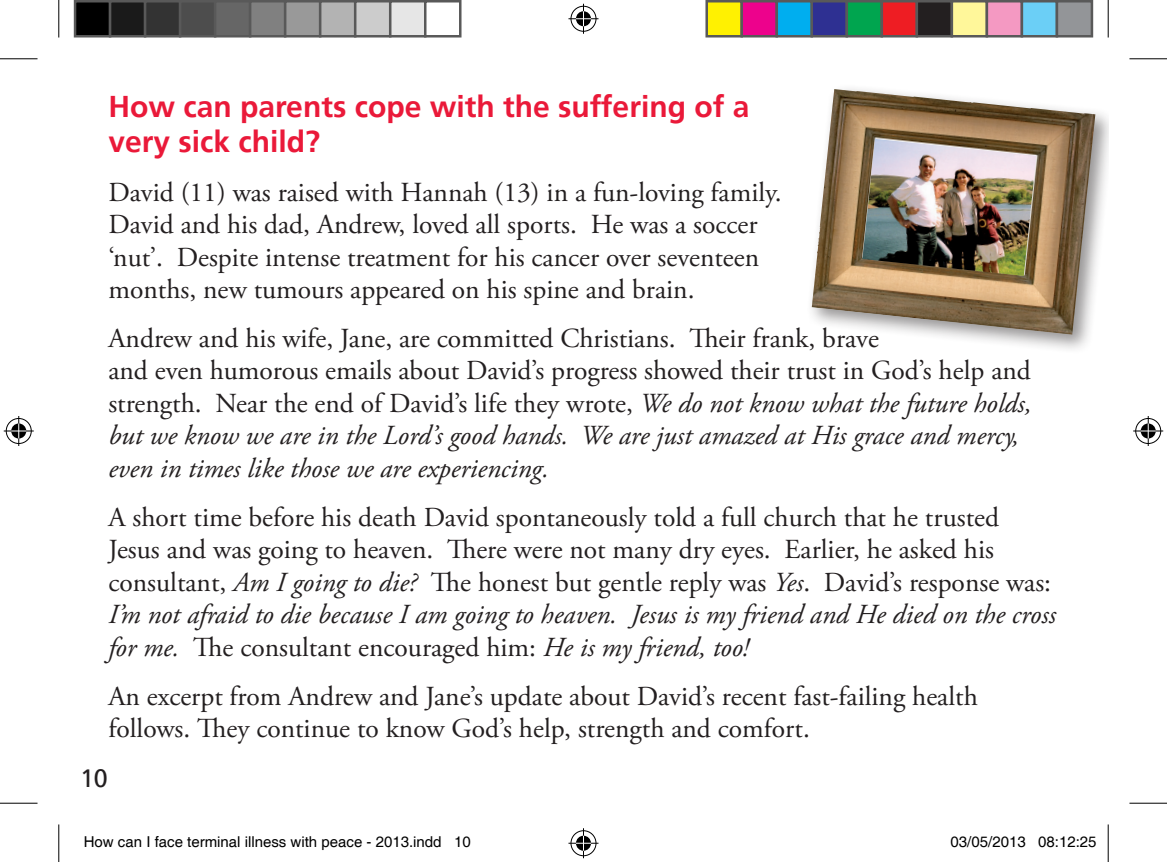
<style>
.page{position:relative;width:1167px;height:862px;background:#fff}
.page>*{position:absolute;margin:0;border:0;box-sizing:border-box;transform-origin:0 0}
.t1{font:700 30px/35px "Frutiger";color:#ea1939}
.t2{font:27.5px/32.5px "Adobe Garamond Pro";color:#231f20}
.t3{font:25px "Frutiger";color:#231f20}
.t4{font:15px "Helvetica";color:#000}
.s1{font-style:italic}
</style>
<div class="page">
<div style="left:806px;top:83px;width:302px;height:271px;background:#231f20;opacity:.48"></div>
<img style="left:811px;top:89px;width:284px;height:245px">
<img style="left:862px;top:139px;width:174px;height:137px">
<hr style="left:0;top:58px;width:38px;height:1px;background:#000">
<hr style="left:1129px;top:58px;width:37px;height:1px;background:#000">
<hr style="left:0;top:802px;width:38px;height:1px;background:#000">
<hr style="left:1129px;top:802px;width:37px;height:1px;background:#000">
<hr style="left:58px;top:0;width:1px;height:38px;background:#000">
<hr style="left:58px;top:824px;width:1px;height:38px;background:#000">
<hr style="left:1107px;top:0;width:1px;height:38px;background:#000">
<hr style="left:1107px;top:824px;width:1px;height:38px;background:#000">
<div style="left:569px;top:5px;width:28px;height:28px;border:3px solid #fff;border-radius:50%"></div>
<hr style="left:568px;top:17px;width:30px;height:3px;background:#fff">
<hr style="left:582px;top:4px;width:3px;height:30px;background:#fff">
<div style="left:574px;top:10px;width:18px;height:18px;border:3px solid #fff;border-radius:50%"></div>
<div style="left:570px;top:6px;width:26px;height:26px;border:1px solid #000;border-radius:50%"></div>
<hr style="left:568px;top:18px;width:30px;height:1px;background:#000">
<hr style="left:583px;top:4px;width:1px;height:30px;background:#000">
<svg style="left:576px;top:11px;width:15px;height:15px"></svg>
<div style="left:569px;top:829px;width:28px;height:28px;border:3px solid #fff;border-radius:50%"></div>
<hr style="left:568px;top:841px;width:30px;height:3px;background:#fff">
<hr style="left:582px;top:828px;width:3px;height:30px;background:#fff">
<div style="left:574px;top:834px;width:18px;height:18px;border:3px solid #fff;border-radius:50%"></div>
<div style="left:570px;top:830px;width:26px;height:26px;border:1px solid #000;border-radius:50%"></div>
<hr style="left:568px;top:842px;width:30px;height:1px;background:#000">
<hr style="left:583px;top:828px;width:1px;height:30px;background:#000">
<svg style="left:576px;top:835px;width:15px;height:15px"></svg>
<div style="left:5px;top:417px;width:28px;height:28px;border:3px solid #fff;border-radius:50%"></div>
<hr style="left:4px;top:429px;width:30px;height:3px;background:#fff">
<hr style="left:17px;top:416px;width:3px;height:30px;background:#fff">
<div style="left:10px;top:422px;width:18px;height:18px;border:3px solid #fff;border-radius:50%"></div>
<div style="left:6px;top:418px;width:26px;height:26px;border:1px solid #000;border-radius:50%"></div>
<hr style="left:4px;top:430px;width:30px;height:1px;background:#000">
<hr style="left:18px;top:416px;width:1px;height:30px;background:#000">
<svg style="left:11px;top:423px;width:15px;height:15px"></svg>
<div style="left:1134px;top:417px;width:28px;height:28px;border:3px solid #fff;border-radius:50%"></div>
<hr style="left:1133px;top:429px;width:30px;height:3px;background:#fff">
<hr style="left:1146px;top:416px;width:3px;height:30px;background:#fff">
<div style="left:1139px;top:422px;width:18px;height:18px;border:3px solid #fff;border-radius:50%"></div>
<div style="left:1135px;top:418px;width:25px;height:26px;border:1px solid #000;border-radius:50%"></div>
<hr style="left:1133px;top:430px;width:30px;height:1px;background:#000">
<hr style="left:1147px;top:416px;width:1px;height:30px;background:#000">
<svg style="left:1140px;top:423px;width:15px;height:15px"></svg>
<div style="left:75px;top:1px;width:35px;height:35px;background:#000"></div>
<div style="left:74px;top:0;width:37px;height:38px;border:2px solid #595959"></div>
<div style="left:110px;top:1px;width:35px;height:35px;background:#1a1a1a"></div>
<div style="left:109px;top:0;width:37px;height:38px;border:2px solid #595959"></div>
<div style="left:145px;top:1px;width:35px;height:35px;background:#333"></div>
<div style="left:144px;top:0;width:37px;height:38px;border:2px solid #595959"></div>
<div style="left:180px;top:1px;width:35px;height:35px;background:#4d4d4d"></div>
<div style="left:179px;top:0;width:37px;height:38px;border:2px solid #595959"></div>
<div style="left:215px;top:1px;width:35px;height:35px;background:#666"></div>
<div style="left:214px;top:0;width:37px;height:38px;border:2px solid #595959"></div>
<div style="left:250px;top:1px;width:35px;height:35px;background:#808080"></div>
<div style="left:249px;top:0;width:37px;height:38px;border:2px solid #595959"></div>
<div style="left:285px;top:1px;width:35px;height:35px;background:#999"></div>
<div style="left:284px;top:0;width:37px;height:38px;border:2px solid #595959"></div>
<div style="left:320px;top:1px;width:35px;height:35px;background:#b3b3b3"></div>
<div style="left:319px;top:0;width:37px;height:38px;border:2px solid #595959"></div>
<div style="left:355px;top:1px;width:35px;height:35px;background:#ccc"></div>
<div style="left:354px;top:0;width:37px;height:38px;border:2px solid #595959"></div>
<div style="left:390px;top:1px;width:35px;height:35px;background:#e6e6e6"></div>
<div style="left:389px;top:0;width:37px;height:38px;border:2px solid #595959"></div>
<div style="left:424px;top:0;width:37px;height:38px;border:2px solid #595959"></div>
<div style="left:706px;top:1px;width:35px;height:35px;background:#fff101"></div>
<div style="left:705px;top:0;width:38px;height:38px;border:2px solid #595959"></div>
<div style="left:741px;top:1px;width:35px;height:35px;background:#ed028c"></div>
<div style="left:740px;top:0;width:38px;height:38px;border:2px solid #595959"></div>
<div style="left:776px;top:1px;width:35px;height:35px;background:#00aeef"></div>
<div style="left:775px;top:0;width:38px;height:38px;border:2px solid #595959"></div>
<div style="left:811px;top:1px;width:35px;height:35px;background:#2e3092"></div>
<div style="left:810px;top:0;width:38px;height:38px;border:2px solid #595959"></div>
<div style="left:846px;top:1px;width:35px;height:35px;background:#00a54f"></div>
<div style="left:845px;top:0;width:38px;height:38px;border:2px solid #595959"></div>
<div style="left:881px;top:1px;width:35px;height:35px;background:#ee1d23"></div>
<div style="left:880px;top:0;width:38px;height:38px;border:2px solid #595959"></div>
<div style="left:916px;top:1px;width:35px;height:35px;background:#231f20"></div>
<div style="left:915px;top:0;width:38px;height:38px;border:2px solid #595959"></div>
<div style="left:951px;top:1px;width:35px;height:35px;background:#fff79a"></div>
<div style="left:950px;top:0;width:38px;height:38px;border:2px solid #595959"></div>
<div style="left:986px;top:1px;width:35px;height:35px;background:#f499c2"></div>
<div style="left:985px;top:0;width:38px;height:38px;border:2px solid #595959"></div>
<div style="left:1021px;top:1px;width:35px;height:35px;background:#6bcff6"></div>
<div style="left:1020px;top:0;width:38px;height:38px;border:2px solid #595959"></div>
<div style="left:1056px;top:1px;width:35px;height:35px;background:#939598"></div>
<div style="left:1055px;top:0;width:38px;height:38px;border:2px solid #595959"></div>
<p class="t1" style="left:108px;top:89px;width:642px">How can parents cope with the suffering of a very sick child?</p>
<p class="t2" style="left:108px;top:176px;width:675px">David (11) was raised with Hannah (13) in a fun-loving family.<br>David and his dad, Andrew, loved all sports. He was a soccer ‘nut’. Despite intense treatment for his cancer over seventeen months, new tumours appeared on his spine and brain.</p>
<p class="t2" style="left:108px;top:323px;width:924px">Andrew and his wife, Jane, are committed Christians. Their frank, brave<br>and even humorous emails about David’s progress showed their trust in God’s help and strength. Near the end of David’s life they wrote, <span class="s1">We do not know what the future holds, but we know we are in the Lord’s good hands. We are just amazed at His grace and mercy, even in times like those we are experiencing.</span></p>
<p class="t2" style="left:108px;top:502px;width:948px">A short time before his death David spontaneously told a full church that he trusted Jesus and was going to heaven. There were not many dry eyes. Earlier, he asked his consultant, <span class="s1">Am I going to die?</span> The honest but gentle reply was <span class="s1">Yes</span>. David’s response was:<br><span class="s1">I’m not afraid to die because I am going to heaven. Jesus is my friend and He died on the cross for me.</span> The consultant encouraged him: <span class="s1">He is my friend, too!</span></p>
<p class="t2" style="left:108px;top:680px;width:870px">An excerpt from Andrew and Jane’s update about David’s recent fast-failing health follows. They continue to know God’s help, strength and comfort.</p>
<p class="t3" style="left:80px;top:763px;width:29px">10</p>
<p class="t4" style="left:84px;top:833px;width:388px">How can I face terminal illness with peace - 2013.indd 10</p>
<p class="t4" style="left:950px;top:833px;width:147px">03/05/2013 08:12:25</p>
</div>
